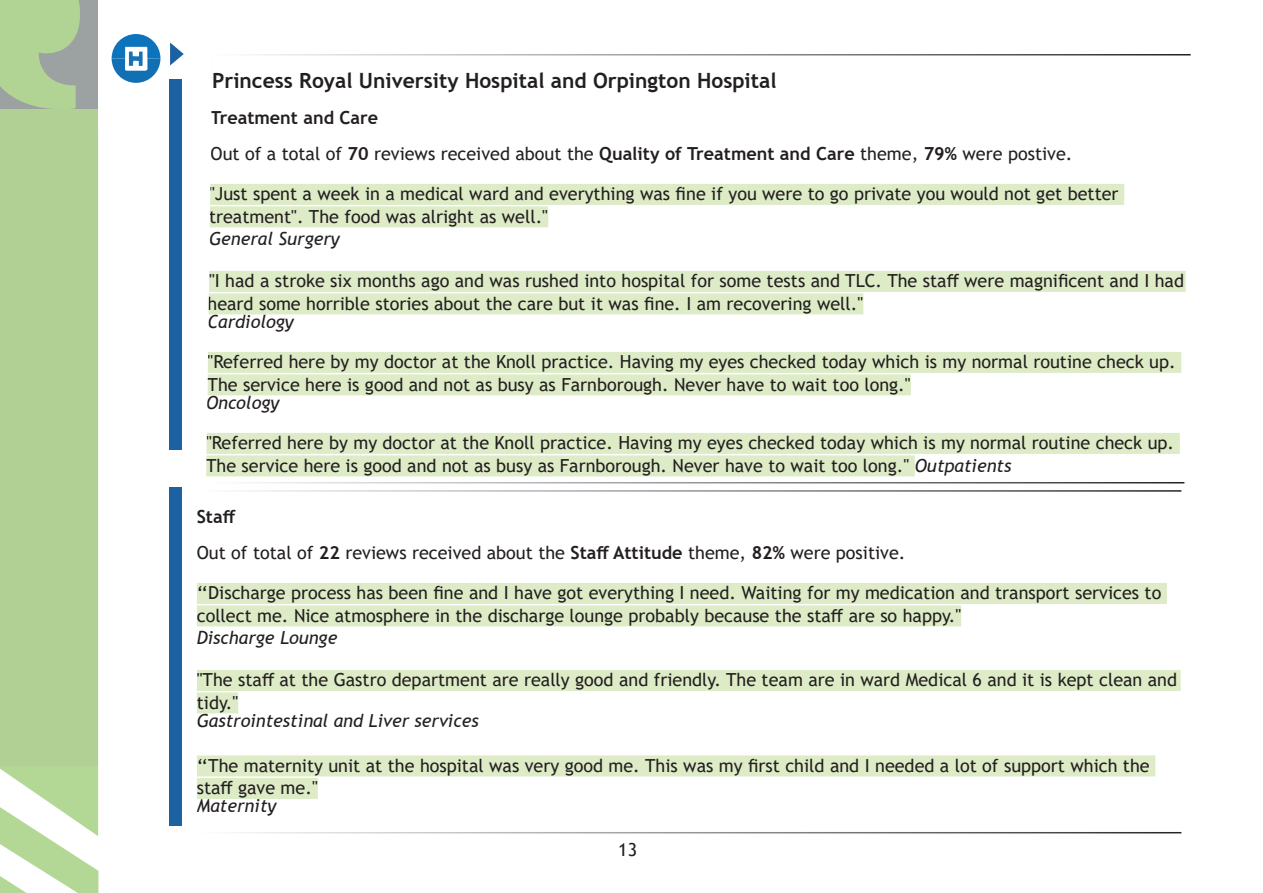
<style>
.page{position:relative;width:1263px;height:893px;background:#fff}
.page>*{position:absolute;margin:0;border:0;box-sizing:border-box;transform-origin:0 0}
.t1{font:700 21px "Trebuchet MS";color:#231f20}
.t2{font:18px/22.5px "Trebuchet MS";color:#231f20}
.t3{font:italic 18px "Trebuchet MS";color:#231f20}
.s1{font-weight:700}
.s2{font-style:italic}
</style>
<div class="page">
<svg style="left:0;top:110px;width:98px;height:697px;fill:#b3d895"></svg>
<svg style="left:0;top:807px;width:98px;height:86px"></svg>
<svg style="left:0;top:0;width:98px;height:110px;background:#a9c198"></svg>
<div style="left:1px;top:109px;width:97px;height:656px;background:#b0d193"></div>
<svg style="left:206px;top:54px;width:985px;height:430px"></svg>
<div style="left:169px;top:79px;width:12px;height:371px;background:#1c61a2"></div>
<svg style="left:170px;top:43px;width:14px;height:22px"></svg>
<svg style="left:112px;top:34px;width:48px;height:49px"></svg>
<div style="left:169px;top:487px;width:12px;height:338px;background:#1c61a2"></div>
<div style="left:197px;top:583px;width:970px;height:21px;background:#ddecc7"></div>
<div style="left:197px;top:605px;width:764px;height:21px;background:#ddecc7"></div>
<div style="left:197px;top:670px;width:984px;height:21px;background:#ddecc7"></div>
<div style="left:197px;top:692px;width:41px;height:21px;background:#ddecc7"></div>
<div style="left:197px;top:755px;width:958px;height:21px;background:#ddecc7"></div>
<div style="left:197px;top:778px;width:121px;height:21px;background:#ddecc7"></div>
<div style="left:195px;top:490px;width:987px;height:343px;border:2px solid #fff"></div>
<p class="t1" style="left:212px;top:67px;width:566px">Princess Royal University Hospital and Orpington Hospital</p>
<p class="t2" style="left:211px;top:99px;width:863px;line-height:36px"><span class="s1">Treatment and Care<br></span>Out of a total of <span class="s1">70</span> reviews received about the <span class="s1">Quality of Treatment and Care</span> theme, <span class="s1">79%</span> were postive.</p>
<p class="t2" style="left:209px;top:183px;width:911px">"Just spent a week in a medical ward and everything was fine if you were to go private you would not get better treatment". The food was alright as well."</p>
<p class="t3" style="left:209px;top:228px;width:132px">General Surgery</p>
<p class="t2" style="left:208px;top:270px;width:978px">"I had a stroke six months ago and was rushed into hospital for some tests and TLC. The staff were magnificent and I had heard some horrible stories about the care but it was fine. I am recovering well."</p>
<p class="t3" style="left:208px;top:310px;width:88px">Cardiology</p>
<p class="t2" style="left:208px;top:351px;width:970px">"Referred here by my doctor at the Knoll practice. Having my eyes checked today which is my normal routine check up.<br>The service here is good and not as busy as Farnborough. Never have to wait too long."</p>
<p class="t3" style="left:206px;top:391px;width:75px">Oncology</p>
<p class="t2" style="left:206px;top:432px;width:970px">"Referred here by my doctor at the Knoll practice. Having my eyes checked today which is my normal routine check up.<br>The service here is good and not as busy as Farnborough. Never have to wait too long." <span class="s2">Outpatients</span></p>
<p class="t2" style="left:197px;top:498px;width:710px;line-height:36px"><span class="s1">Staff<br></span>Out of total of <span class="s1">22</span> reviews received about the <span class="s1">Staff Attitude</span> theme, <span class="s1">82%</span> were positive.</p>
<p class="t2" style="left:197px;top:582px;width:966px">‘‘Discharge process has been fine and I have got everything I need. Waiting for my medication and transport services to collect me. Nice atmosphere in the discharge lounge probably because the staff are so happy."</p>
<p class="t3" style="left:197px;top:627px;width:142px">Discharge Lounge</p>
<p class="t2" style="left:197px;top:669px;width:982px">"The staff at the Gastro department are really good and friendly. The team are in ward Medical 6 and it is kept clean and tidy."</p>
<p class="t3" style="left:197px;top:710px;width:283px">Gastrointestinal and Liver services</p>
<p class="t2" style="left:197px;top:754px;width:954px">‘‘The maternity unit at the hospital was very good me. This was my first child and I needed a lot of support which the staff gave me."</p>
<p class="t3" style="left:197px;top:795px;width:81px">Maternity</p>
<p class="t2" style="left:618px;top:838px;width:20px">13</p>
</div>
